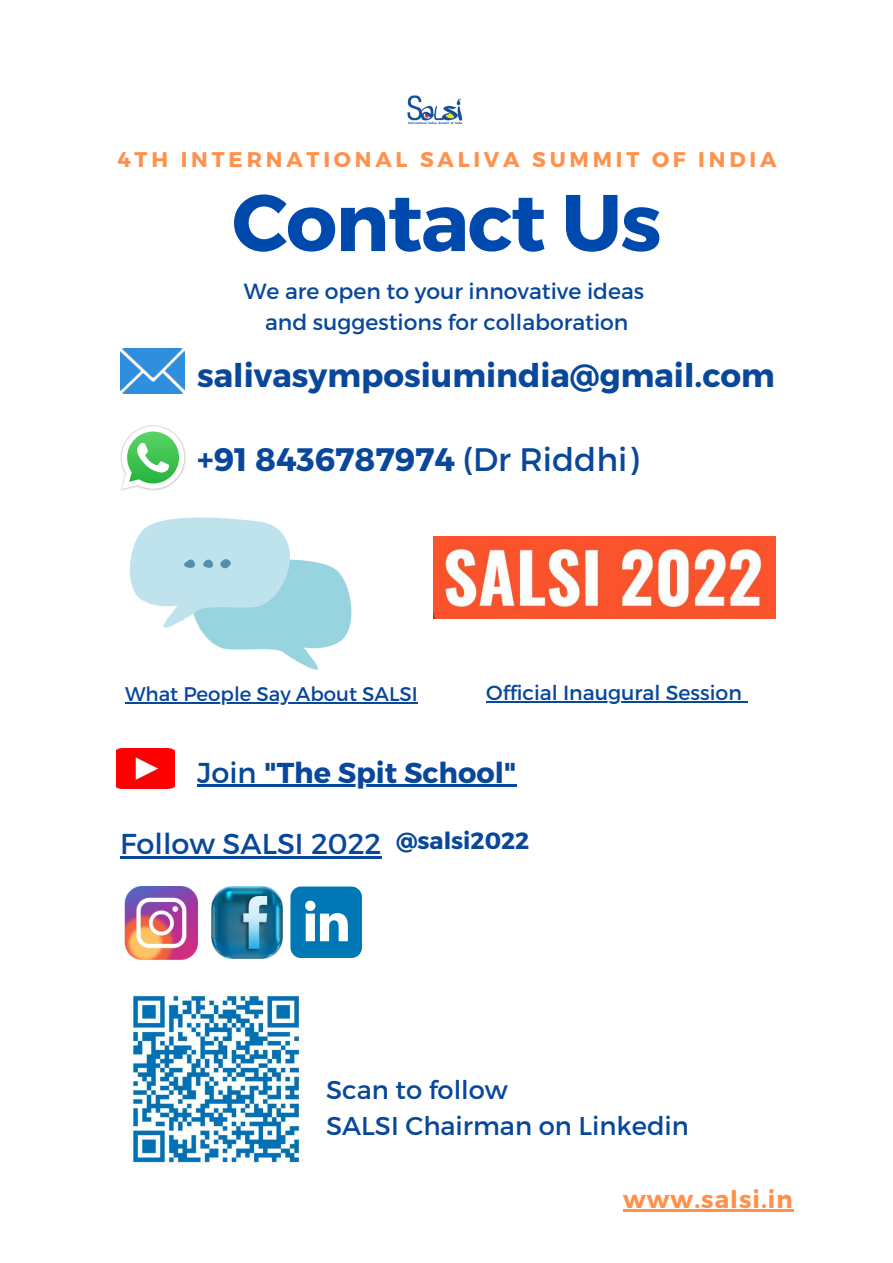
<style>
.page{position:relative;width:893px;height:1263px;background:#fff}
.page>*{position:absolute;margin:0;border:0;box-sizing:border-box;transform-origin:0 0}
.t1{font:700 80.18px "Montserrat";letter-spacing:-.02em;color:#004aad}
.t2{font:700 32.47px "Montserrat";color:#08479a}
.t3{font:700 28.72px "Montserrat";color:#08479a}
.t4{font:28.72px "Montserrat";color:#08479a}
.t5{font:25.72px/36.6px "Montserrat";color:#08479a}
.t6{font:700 24.22px "Montserrat";letter-spacing:.04em;color:#ff914d}
.t7{font:700 23.48px "Montserrat";color:#08479a}
.t8{font:21.9px/31px "Montserrat";color:#08479a;text-align:center}
.t9{font:700 21.23px "Montserrat";letter-spacing:.18em;color:#ff914d}
.t10{font:20.4px "Montserrat";color:#08479a}
.t11{font:19.73px "Montserrat";color:#08479a}
.s1{font-weight:400}
</style>
<div class="page">
<img style="left:407px;top:95px;width:56px;height:30px">
<img style="left:120px;top:349px;width:64px;height:45px">
<img style="left:124px;top:886px;width:73px;height:74px">
<img style="left:211px;top:886px;width:72px;height:72px">
<img style="left:116px;top:748px;width:58px;height:40px">
<img style="left:120px;top:425px;width:66px;height:66px">
<svg style="left:122px;top:426px;width:62px;height:63px"></svg>
<img style="left:132px;top:993px;width:169px;height:173px">
<svg style="left:290px;top:886px;width:72px;height:72px"></svg>
<svg style="left:130px;top:517px;width:222px;height:153px"></svg>
<img style="left:433px;top:536px;width:342px;height:82px">
<hr style="left:623px;top:1210px;width:171px;height:2px;background:#ff914d">
<hr style="left:197px;top:784px;width:67px;height:3px;background:#08479a">
<hr style="left:264px;top:784px;width:252px;height:3px;background:#08479a">
<hr style="left:120px;top:856px;width:261px;height:3px;background:#08479a">
<hr style="left:125px;top:702px;width:293px;height:1px;background:#08479a">
<hr style="left:486px;top:701px;width:256px;height:2px;background:#08479a">
<p class="t9" style="left:117px;top:146px;width:660px">4TH INTERNATIONAL SALIVA SUMMIT OF INDIA</p>
<h1 class="t1" style="left:232px;top:170px;width:431px">Contact Us</h1>
<p class="t8" style="left:244px;top:274px;width:402px">We are open to your innovative ideas and suggestions for collaboration</p>
<h2 class="t2" style="left:197px;top:355px;width:579px">salivasymposiumindia@gmail.com</h2>
<h2 class="t2" style="left:197px;top:438px;width:443px">+91 8436787974 <span class="s1">(Dr Riddhi)</span></h2>
<p class="t11" style="left:125px;top:681px;width:294px">What People Say About SALSI</p>
<p class="t10" style="left:486px;top:680px;width:257px">Official Inaugural Session</p>
<h3 class="t3" style="left:197px;top:754px;width:321px"><span class="s1">Join</span> "The Spit School"</h3>
<h3 class="t4" style="left:120px;top:825px;width:263px">Follow SALSI 2022</h3>
<p class="t7" style="left:396px;top:825px;width:135px">@salsi2022</p>
<p class="t5" style="left:326px;top:1070px;width:364px">Scan to follow<br>SALSI Chairman on Linkedin</p>
<p class="t6" style="left:623px;top:1183px;width:171px">www.salsi.in</p>
</div>
